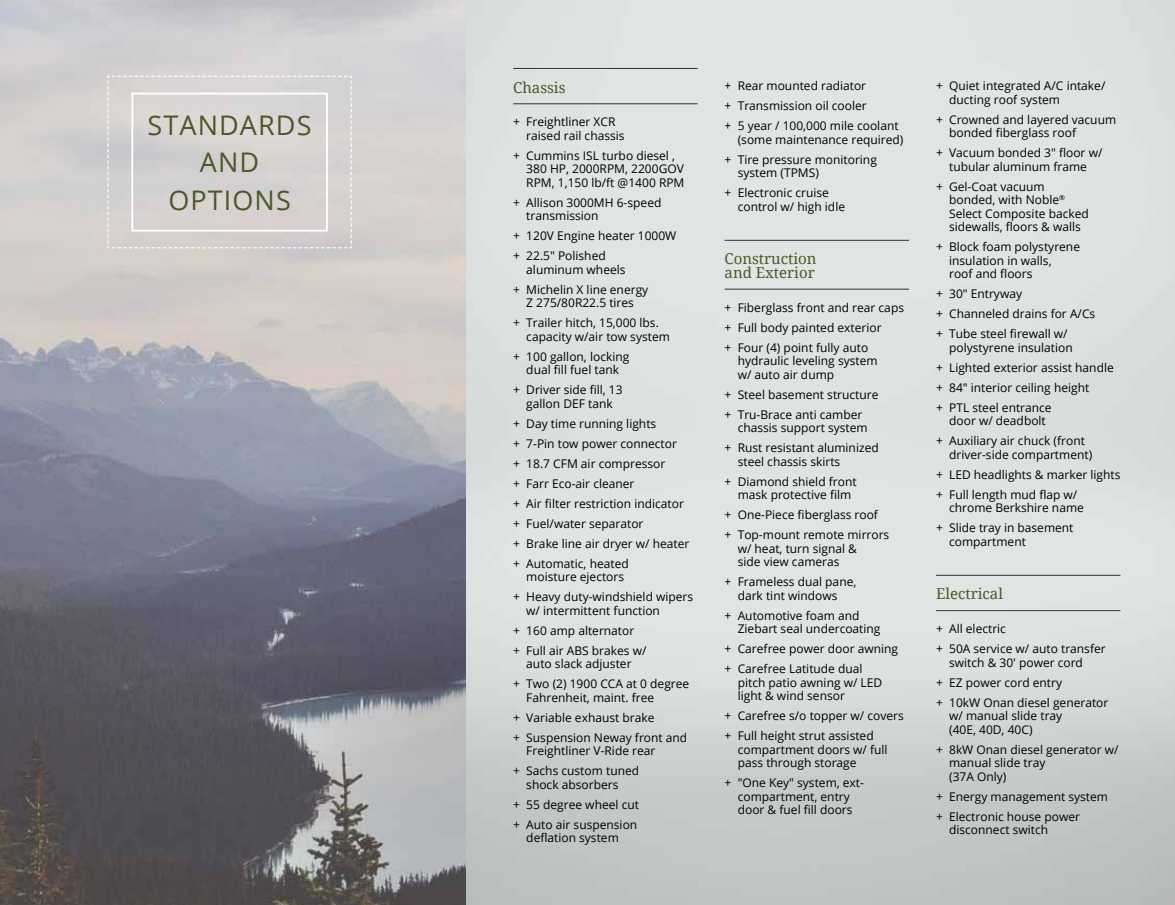
<style>
.page{position:relative;width:1175px;height:905px;background:#fff}
.page>*{position:absolute;margin:0;border:0;box-sizing:border-box;transform-origin:0 0}
.t1{font:27px/37.5px "Open Sans";letter-spacing:.04em;color:#4e5728;text-align:center}
.t2{font:15px/13.5px "Droid Serif";color:#4e5728}
.t3{font:12px/20px "Open Sans";color:#000}
</style>
<div class="page">
<img style="left:0;top:0;width:466px;height:904px">
<svg style="left:107px;top:75px;width:245px;height:174px;background:#d6d2d1"></svg>
<hr style="left:513px;top:68px;width:184px;height:1px;background:#293745">
<hr style="left:513px;top:103px;width:184px;height:1px;background:#293745">
<hr style="left:724px;top:240px;width:185px;height:1px;background:#293745">
<hr style="left:724px;top:289px;width:185px;height:1px;background:#293745">
<hr style="left:936px;top:575px;width:184px;height:1px;background:#293745">
<hr style="left:936px;top:610px;width:184px;height:1px;background:#293745">
<div style="left:131px;top:93px;width:197px;height:138px;border:2px solid #fff"></div>
<h1 class="t1" style="left:148px;top:106px;width:165px">STANDARDS<br>AND<br>OPTIONS</h1>
<p class="t2" style="left:513px;top:80px;width:54px">Chassis</p>
<p class="t3" style="left:526px;top:115px;width:100px;line-height:13.5px;text-indent:-13px">+ Freightliner XCR raised rail chassis</p>
<p class="t3" style="left:526px;top:148px;width:160px;line-height:13.5px;text-indent:-13px">+ Cummins ISL turbo diesel ,<br>380 HP, 2000RPM, 2200GOV<br>RPM, 1,150 lb/ft @1400 RPM</p>
<p class="t3" style="left:526px;top:195px;width:137px;line-height:13.5px;text-indent:-13px">+ Allison 3000MH 6-speed transmission</p>
<p class="t3" style="left:513px;top:226px;width:165px">+ 120V Engine heater 1000W + 22.5" Polished</p>
<p class="t3" style="left:513px;top:259px;width:137px;text-indent:13px">aluminum wheels<br>+ Michelin X line energy</p>
<p class="t3" style="left:513px;top:293px;width:147px;text-indent:13px">Z 275/80R22.5 tires<br>+ Trailer hitch, 15,000 lbs.</p>
<p class="t3" style="left:513px;top:326px;width:158px;text-indent:13px">capacity w/air tow system + 100 gallon, locking</p>
<p class="t3" style="left:513px;top:360px;width:111px;text-indent:13px">dual fill fuel tank + Driver side fill, 13</p>
<p class="t3" style="left:513px;top:393px;width:178px;text-indent:13px">gallon DEF tank<br>+ Day time running lights<br>+ 7-Pin tow power connector<br>+ 18.7 CFM air compressor<br>+ Farr Eco-air cleaner<br>+ Air filter restriction indicator + Fuel/water separator<br>+ Brake line air dryer w/ heater + Automatic, heated</p>
<p class="t3" style="left:513px;top:566px;width:181px;text-indent:13px">moisture ejectors<br>+ Heavy duty-windshield wipers</p>
<p class="t3" style="left:513px;top:600px;width:148px;text-indent:13px">w/ intermittent function + 160 amp alternator<br>+ Full air ABS brakes w/</p>
<p class="t3" style="left:513px;top:653px;width:177px;text-indent:13px">auto slack adjuster<br>+ Two (2) 1900 CCA at 0 degree</p>
<p class="t3" style="left:513px;top:687px;width:176px;text-indent:13px">Fahrenheit, maint. free<br>+ Variable exhaust brake<br>+ Suspension Neway front and</p>
<p class="t3" style="left:513px;top:740px;width:144px;text-indent:13px">Freightliner V-Ride rear + Sachs custom tuned</p>
<p class="t3" style="left:513px;top:774px;width:127px;text-indent:13px">shock absorbers<br>+ 55 degree wheel cut + Auto air suspension</p>
<p class="t3" style="left:526px;top:827px;width:94px">deflation system</p>
<p class="t3" style="left:724px;top:76px;width:175px">+ Rear mounted radiator<br>+ Transmission oil cooler<br>+ 5 year / 100,000 mile coolant</p>
<p class="t3" style="left:724px;top:129px;width:180px;text-indent:13px">(some maintenance required) + Tire pressure monitoring</p>
<p class="t3" style="left:724px;top:162px;width:106px;text-align:center">system (TPMS)<br>+ Electronic cruise</p>
<p class="t3" style="left:737px;top:196px;width:109px">control w/ high idle</p>
<p class="t2" style="left:724px;top:252px;width:93px">Construction and Exterior</p>
<p class="t3" style="left:724px;top:297px;width:181px">+ Fiberglass front and rear caps + Full body painted exterior<br>+ Four (4) point fully auto</p>
<p class="t3" style="left:737px;top:354px;width:141px;line-height:13.5px">hydraulic leveling system w/ auto air dump</p>
<p class="t3" style="left:724px;top:384px;width:155px">+ Steel basement structure + Tru-Brace anti camber</p>
<p class="t3" style="left:724px;top:417px;width:156px;text-align:center">chassis support system<br>+ Rust resistant aluminized</p>
<p class="t3" style="left:724px;top:451px;width:133px;text-align:center">steel chassis skirts<br>+ Diamond shield front</p>
<p class="t3" style="left:724px;top:484px;width:166px;text-indent:13px">mask protective film<br>+ One-Piece fiberglass roof<br>+ Top-mount remote mirrors</p>
<p class="t3" style="left:737px;top:541px;width:121px;line-height:13.5px">w/ heat, turn signal &amp; side view cameras</p>
<p class="t3" style="left:724px;top:574px;width:133px;line-height:13.5px;text-align:center">+ Frameless dual pane, dark tint windows</p>
<p class="t3" style="left:737px;top:608px;width:144px;line-height:13.5px;text-indent:-13px">+ Automotive foam and<br>Ziebart seal undercoating</p>
<p class="t3" style="left:724px;top:638px;width:175px">+ Carefree power door awning + Carefree Latitude dual</p>
<p class="t3" style="left:737px;top:675px;width:146px;line-height:13.5px">pitch patio awning w/ LED light &amp; wind sensor</p>
<p class="t3" style="left:724px;top:705px;width:181px">+ Carefree s/o topper w/ covers + Full height strut assisted</p>
<p class="t3" style="left:737px;top:742px;width:151px;line-height:13.5px">compartment doors w/ full pass through storage</p>
<p class="t3" style="left:724px;top:775px;width:141px;line-height:13.5px;text-align:center">+ "One Key" system, ext&shy;compartment, entry door &amp; fuel fill doors</p>
<p class="t3" style="left:949px;top:79px;width:158px;line-height:13.5px;text-indent:-13px">+ Quiet integrated A/C intake/ ducting roof system</p>
<p class="t3" style="left:949px;top:112px;width:169px;line-height:13.5px;text-indent:-13px">+ Crowned and layered vacuum bonded fiberglass roof</p>
<p class="t3" style="left:936px;top:146px;width:168px;line-height:13.5px;text-align:center">+ Vacuum bonded 3" floor w/ tubular aluminum frame</p>
<p class="t3" style="left:949px;top:179px;width:141px;line-height:13.5px;text-indent:-13px">+ Gel-Coat vacuum bonded, with Noble<sup>®<br></sup>Select Composite backed sidewalls, floors &amp; walls</p>
<p class="t3" style="left:949px;top:240px;width:132px;line-height:13.5px;text-indent:-13px">+ Block foam polystyrene insulation in walls,<br>roof and floors</p>
<p class="t3" style="left:936px;top:283px;width:161px">+ 30" Entryway<br>+ Channeled drains for A/Cs + Tube steel firewall w/</p>
<p class="t3" style="left:936px;top:337px;width:179px;text-indent:13px">polystyrene insulation<br>+ Lighted exterior assist handle + 84" interior ceiling height<br>+ PTL steel entrance</p>
<p class="t3" style="left:936px;top:410px;width:150px;text-indent:13px">door w/ deadbolt<br>+ Auxiliary air chuck (front</p>
<p class="t3" style="left:936px;top:444px;width:186px;text-indent:13px">driver-side compartment)<br>+ LED headlights &amp; marker lights + Full length mud flap w/</p>
<p class="t3" style="left:936px;top:497px;width:149px;text-indent:13px">chrome Berkshire name + Slide tray in basement</p>
<p class="t3" style="left:949px;top:531px;width:78px">compartment</p>
<p class="t2" style="left:936px;top:587px;width:69px">Electrical</p>
<p class="t3" style="left:936px;top:618px;width:171px">+ All electric<br>+ 50A service w/ auto transfer</p>
<p class="t3" style="left:936px;top:652px;width:174px;text-indent:13px">switch &amp; 30' power cord<br>+ EZ power cord entry<br>+ 10kW Onan diesel generator</p>
<p class="t3" style="left:949px;top:708px;width:115px;line-height:13.5px">w/ manual slide tray (40E, 40D, 40C)</p>
<p class="t3" style="left:949px;top:742px;width:171px;line-height:13.5px;text-indent:-13px">+ 8kW Onan diesel generator w/ manual slide tray<br>(37A Only)</p>
<p class="t3" style="left:936px;top:786px;width:173px">+ Energy management system + Electronic house power</p>
<p class="t3" style="left:949px;top:819px;width:101px">disconnect switch</p>
</div>
